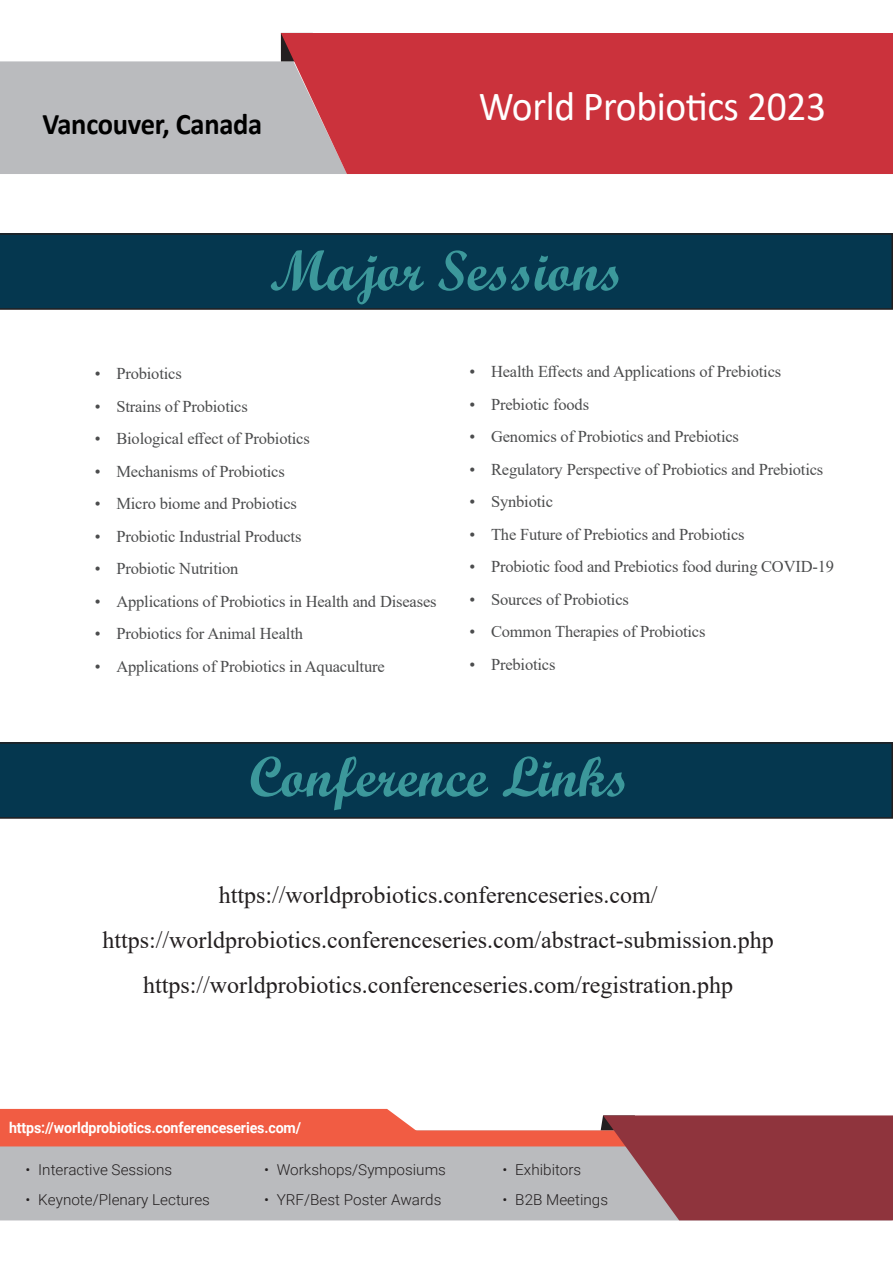
<style>
.page{position:relative;width:893px;height:1263px;background:#fff}
.page>*{position:absolute;margin:0;border:0;box-sizing:border-box;transform-origin:0 0}
.t1{font:57px "Script MT Bold";color:#3c989b}
.t2{font:41.55px "Calibri";letter-spacing:-.01em;color:#fff;scale:.95 1}
.t3{font:700 30px "Calibri";letter-spacing:-.01em;color:#000;scale:.95 1}
.t4{font:24px "Times New Roman";color:#231f20}
.t5{font:16.5px "Times New Roman";letter-spacing:-.01em;color:#4b4c4d}
.t6{font:300 15px "Roboto";color:#231f20}
.t7{font:700 15px "Roboto";letter-spacing:-.01em;color:#fff;scale:.95 1}
</style>
<div class="page">
<div style="left:0;top:1146px;width:599px;height:74px;background:#babbbe"></div>
<svg style="left:0;top:33px;width:281px;height:141px"></svg>
<div style="left:281px;top:33px;width:612px;height:141px;background:#cb323c"></div>
<div style="left:0;top:1130px;width:747px;height:16px;background:#f15c43"></div>
<svg style="left:599px;top:1115px;width:294px;height:105px;background:#96484f"></svg>
<div style="left:0;top:1109px;width:421px;height:22px;background:#f15c43"></div>
<div style="left:0;top:233px;width:893px;height:77px;background:#05374f"></div>
<div style="left:0;top:742px;width:893px;height:77px;background:#05374f"></div>
<p class="t3" style="left:43px;top:103px;width:233px">Vancouver, Canada</p>
<h2 class="t2" style="left:479px;top:77px;width:367px">World Probiotics 2023</h2>
<p class="t1" style="left:270px;top:236px;width:355px">Major Sessions</p>
<p class="t5" style="left:95px;top:362px;width:89px">• Probiotics</p>
<p class="t5" style="left:95px;top:395px;width:155px">• Strains of Probiotics</p>
<p class="t5" style="left:95px;top:427px;width:217px">• Biological effect of Probiotics</p>
<p class="t5" style="left:95px;top:460px;width:192px">• Mechanisms of Probiotics</p>
<p class="t5" style="left:95px;top:492px;width:204px">• Micro biome and Probiotics</p>
<p class="t5" style="left:95px;top:525px;width:208px">• Probiotic Industrial Products</p>
<p class="t5" style="left:95px;top:557px;width:145px">• Probiotic Nutrition</p>
<p class="t5" style="left:95px;top:590px;width:343px">• Applications of Probiotics in Health and Diseases</p>
<p class="t5" style="left:95px;top:622px;width:210px">• Probiotics for Animal Health</p>
<p class="t5" style="left:95px;top:655px;width:292px">• Applications of Probiotics in Aquaculture</p>
<p class="t5" style="left:469px;top:360px;width:313px">• Health Effects and Applications of Prebiotics</p>
<p class="t5" style="left:469px;top:393px;width:121px">• Prebiotic foods</p>
<p class="t5" style="left:469px;top:425px;width:271px">• Genomics of Probiotics and Prebiotics</p>
<p class="t5" style="left:469px;top:458px;width:355px">• Regulatory Perspective of Probiotics and Prebiotics</p>
<p class="t5" style="left:469px;top:490px;width:85px">• Synbiotic</p>
<p class="t5" style="left:469px;top:523px;width:277px">• The Future of Prebiotics and Probiotics</p>
<p class="t5" style="left:469px;top:555px;width:366px">• Probiotic food and Prebiotics food during COVID-19</p>
<p class="t5" style="left:469px;top:588px;width:161px">• Sources of Probiotics</p>
<p class="t5" style="left:469px;top:620px;width:238px">• Common Therapies of Probiotics</p>
<p class="t5" style="left:469px;top:653px;width:88px">• Prebiotics</p>
<p class="t1" style="left:249px;top:742px;width:382px">Conference Links</p>
<p class="t4" style="left:219px;top:877px;width:440px">https://worldprobiotics.conferenceseries.com/</p>
<p class="t4" style="left:102px;top:922px;width:673px">https://worldprobiotics.conferenceseries.com/abstract-submission.php</p>
<p class="t4" style="left:143px;top:967px;width:591px">https://worldprobiotics.conferenceseries.com/registration.php</p>
<p class="t7" style="left:9px;top:1117px;width:309px">https://worldprobiotics.conferenceseries.com/</p>
<p class="t6" style="left:26px;top:1159px;width:148px">• Interactive Sessions</p>
<p class="t6" style="left:26px;top:1189px;width:186px">• Keynote/Plenary Lectures</p>
<p class="t6" style="left:264px;top:1159px;width:183px">• Workshops/Symposiums</p>
<p class="t6" style="left:264px;top:1189px;width:179px">• YRF/Best Poster Awards</p>
<p class="t6" style="left:503px;top:1159px;width:80px">• Exhibitors</p>
<p class="t6" style="left:503px;top:1189px;width:107px">• B2B Meetings</p>
</div>
